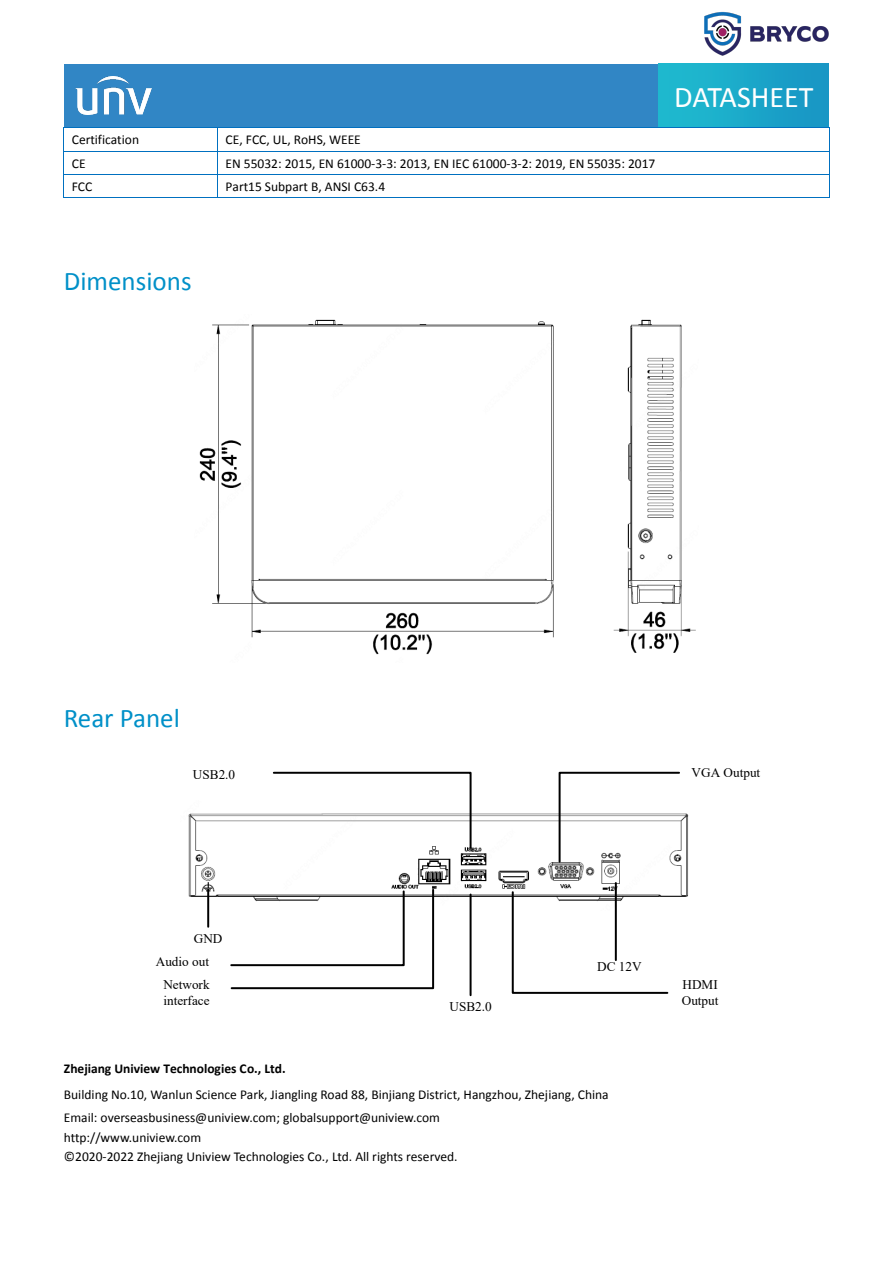
<style>
.page{position:relative;width:893px;height:1263px;background:#fff}
.page>*{position:absolute;margin:0;border:0;box-sizing:border-box;transform-origin:0 0}
.t1{font:30.15px "Calibri";letter-spacing:-.005em;color:#fff}
.t2{font:27px "Calibri";color:#0090c8}
.t3{font:13.5px/23px "Calibri";color:#000}
.t4{font:700 13.5px "Calibri";color:#000}
.t5{font:13.2px/15.9px "Times New Roman";color:#000}
</style>
<div class="page">
<div style="left:65px;top:64px;width:625px;height:64px;background:#3186c5"></div>
<div style="left:659px;top:64px;width:170px;height:64px;background:linear-gradient(to right,#1fbccf,#1895c4)"></div>
<img style="left:661px;top:71px;width:166px;height:49px">
<img style="left:76px;top:77px;width:76px;height:37px">
<hr style="left:64px;top:128px;width:153px;height:1px;background:#0070c0">
<hr style="left:218px;top:128px;width:611px;height:1px;background:#0070c0">
<hr style="left:64px;top:151px;width:153px;height:1px;background:#0070c0">
<hr style="left:218px;top:151px;width:611px;height:1px;background:#0070c0">
<hr style="left:64px;top:174px;width:153px;height:1px;background:#0070c0">
<hr style="left:218px;top:174px;width:611px;height:1px;background:#0070c0">
<svg style="left:63px;top:128px;width:1px;height:70px"></svg>
<hr style="left:64px;top:197px;width:153px;height:1px;background:#0070c0">
<svg style="left:217px;top:128px;width:1px;height:70px"></svg>
<hr style="left:218px;top:197px;width:611px;height:1px;background:#0070c0">
<svg style="left:829px;top:128px;width:1px;height:70px"></svg>
<img style="left:188px;top:813px;width:501px;height:98px">
<svg style="left:272px;top:771px;width:201px;height:79px"></svg>
<hr style="left:470px;top:894px;width:2px;height:101px;background:#000">
<svg style="left:511px;top:890px;width:158px;height:104px"></svg>
<svg style="left:558px;top:771px;width:123px;height:93px"></svg>
<hr style="left:615px;top:883px;width:2px;height:77px;background:#000">
<hr style="left:207px;top:890px;width:2px;height:37px;background:#000">
<svg style="left:229px;top:888px;width:206px;height:102px"></svg>
<img style="left:199px;top:319px;width:497px;height:336px">
<img style="left:704px;top:11px;width:125px;height:45px">
<p class="t3" style="left:72px;top:129px;width:69px">Certification</p>
<p class="t3" style="left:226px;top:129px;width:137px">CE, FCC, UL, RoHS, WEEE</p>
<p class="t3" style="left:72px;top:152px;width:15px">CE</p>
<p class="t3" style="left:226px;top:152px;width:431px">EN 55032: 2015, EN 61000-3-3: 2013, EN IEC 61000-3-2: 2019, EN 55035: 2017</p>
<p class="t3" style="left:72px;top:175px;width:22px">FCC</p>
<p class="t3" style="left:226px;top:175px;width:161px">Part15 Subpart B, ANSI C63.4</p>
<h1 class="t1" style="left:674px;top:78px;width:141px">DATASHEET</h1>
<h2 class="t2" style="left:64px;top:264px;width:129px">Dimensions</h2>
<h2 class="t2" style="left:64px;top:701px;width:118px">Rear Panel</h2>
<p class="t5" style="left:193px;top:766px;width:44px">USB2.0</p>
<p class="t5" style="left:692px;top:764px;width:70px">VGA Output</p>
<p class="t5" style="left:194px;top:930px;width:30px">GND</p>
<p class="t5" style="left:156px;top:954px;width:55px">Audio out</p>
<p class="t5" style="left:163px;top:976px;width:48px">Network interface</p>
<p class="t5" style="left:449px;top:998px;width:44px">USB2.0</p>
<p class="t5" style="left:597px;top:958px;width:46px">DC 12V</p>
<p class="t4" style="left:64px;top:1060px;width:223px">Zhejiang Uniview Technologies Co., Ltd.</p>
<p class="t3" style="left:64px;top:1083px;width:546px">Building No.10, Wanlun Science Park, Jiangling Road 88, Binjiang District, Hangzhou, Zhejiang, China<br>Email: overseasbusiness@uniview.com; globalsupport@uniview.com</p>
<p class="t3" style="left:64px;top:1127px;width:395px;line-height:19.6px">http://www.uniview.com<br>©2020-2022 Zhejiang Uniview Technologies Co., Ltd. All rights reserved.</p>
<p class="t5" style="left:682px;top:976px;width:38px">HDMI<br>Output</p>
</div>
